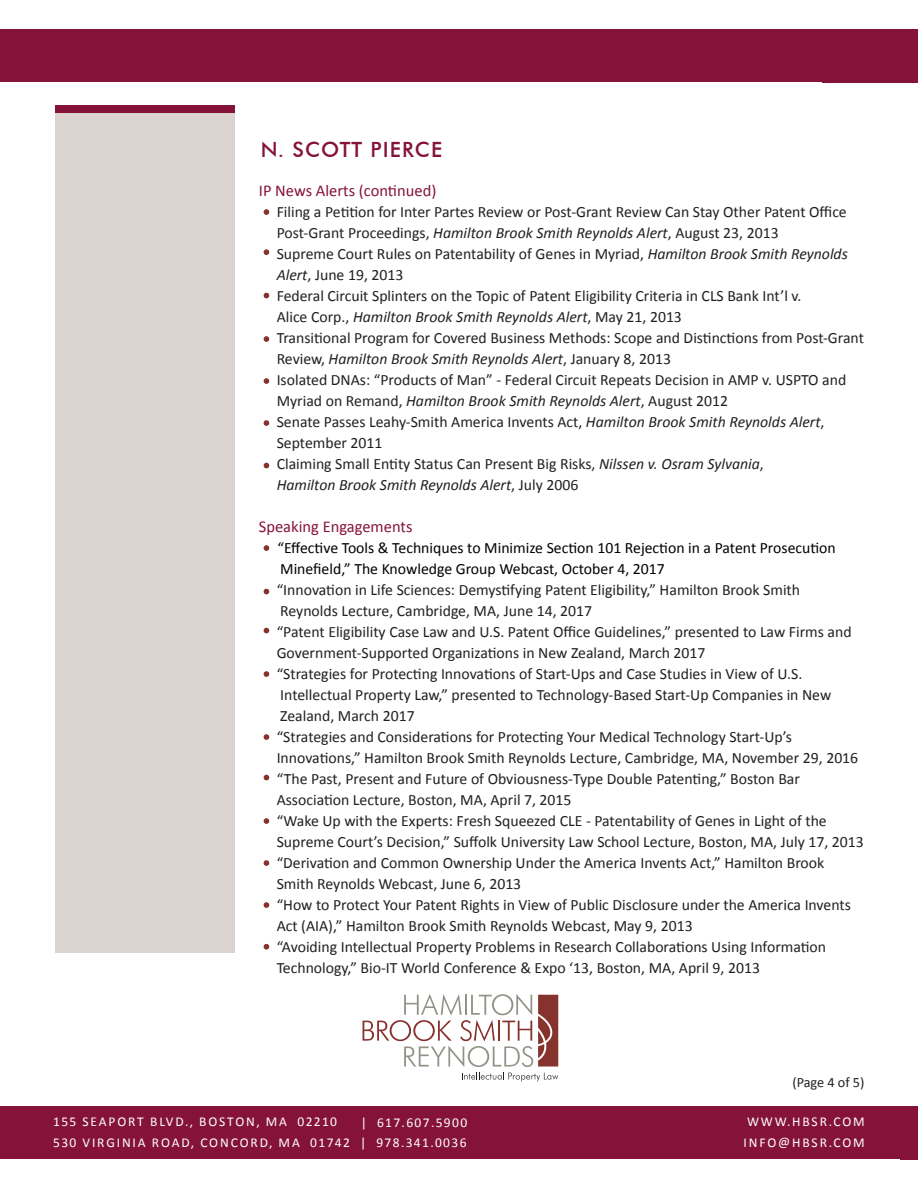
<style>
.page{position:relative;width:918px;height:1188px;background:#fff}
.page>*{position:absolute;margin:0;border:0;box-sizing:border-box;transform-origin:0 0}
.t1{font:500 21px "Futura BT";letter-spacing:.05em;color:#851339}
.t2{font:16.5px "Calibri";color:#851339}
.t3{font:15.75px/21px "Calibri";color:#231f20}
.t4{font:15.75px/21px "Calibri";color:#000}
.t5{font:14.25px "Calibri";letter-spacing:-.005em;color:#231f20}
.t6{font:13.5px "Calibri";letter-spacing:.13em;color:#fff}
.t7{font:13.5px "Calibri";letter-spacing:.1em;color:#fff}
.s1{font-style:italic}
</style>
<div class="page">
<svg style="left:363px;top:994px;width:195px;height:87px"></svg>
<div style="left:0;top:29px;width:918px;height:52px;background:#851339"></div>
<div style="left:823px;top:30px;width:95px;height:52px;background:#851339"></div>
<div style="left:0;top:1107px;width:918px;height:52px;background:#851339"></div>
<div style="left:901px;top:1108px;width:17px;height:52px;background:#851339"></div>
<div style="left:55px;top:113px;width:180px;height:840px;background:#dbd3cf"></div>
<div style="left:55px;top:105px;width:180px;height:8px;background:#851339"></div>
<svg style="left:264px;top:209px;width:5px;height:6px"></svg>
<svg style="left:264px;top:249px;width:5px;height:6px"></svg>
<svg style="left:264px;top:293px;width:5px;height:5px"></svg>
<svg style="left:264px;top:734px;width:5px;height:6px"></svg>
<svg style="left:264px;top:336px;width:5px;height:6px"></svg>
<svg style="left:264px;top:775px;width:5px;height:5px"></svg>
<svg style="left:264px;top:378px;width:5px;height:6px"></svg>
<svg style="left:264px;top:420px;width:5px;height:6px"></svg>
<svg style="left:264px;top:818px;width:5px;height:6px"></svg>
<svg style="left:264px;top:860px;width:5px;height:6px"></svg>
<svg style="left:264px;top:463px;width:5px;height:5px"></svg>
<svg style="left:264px;top:902px;width:5px;height:6px"></svg>
<svg style="left:264px;top:944px;width:5px;height:6px"></svg>
<svg style="left:264px;top:545px;width:5px;height:6px"></svg>
<svg style="left:264px;top:589px;width:5px;height:5px"></svg>
<svg style="left:264px;top:628px;width:5px;height:5px"></svg>
<svg style="left:264px;top:671px;width:5px;height:6px"></svg>
<p class="t1" style="left:261px;top:137px;width:183px">N. SCOTT PIERCE</p>
<p class="t2" style="left:259px;top:180px;width:179px">IP News Alerts (continued)</p>
<p class="t3" style="left:277px;top:201px;width:572px">Filing a Petition for Inter Partes Review or Post-Grant Review Can Stay Other Patent Office<br>Post-Grant Proceedings, <span class="s1">Hamilton Brook Smith Reynolds Alert</span>, August 23, 2013</p>
<p class="t3" style="left:277px;top:243px;width:573px">Supreme Court Rules on Patentability of Genes in Myriad, <span class="s1">Hamilton Brook Smith Reynolds<br>Alert</span>, June 19, 2013</p>
<p class="t3" style="left:277px;top:285px;width:526px">Federal Circuit Splinters on the Topic of Patent Eligibility Criteria in CLS Bank Int’l v.<br>Alice Corp., <span class="s1">Hamilton Brook Smith Reynolds Alert</span>, May 21, 2013</p>
<p class="t3" style="left:277px;top:327px;width:589px">Transitional Program for Covered Business Methods: Scope and Distinctions from Post-Grant<br>Review, <span class="s1">Hamilton Brook Smith Reynolds Alert</span>, January 8, 2013</p>
<p class="t3" style="left:277px;top:369px;width:571px">Isolated DNAs: “Products of Man” - Federal Circuit Repeats Decision in AMP v. USPTO and<br>Myriad on Remand, <span class="s1">Hamilton Brook Smith Reynolds Alert</span>, August 2012</p>
<p class="t3" style="left:277px;top:411px;width:549px">Senate Passes Leahy-Smith America Invents Act, <span class="s1">Hamilton Brook Smith Reynolds Alert</span>,<br>September 2011</p>
<p class="t3" style="left:277px;top:453px;width:489px">Claiming Small Entity Status Can Present Big Risks, <span class="s1">Nilssen v. Osram Sylvania</span>,<br><span class="s1">Hamilton Brook Smith Reynolds Alert</span>, July 2006</p>
<p class="t2" style="left:259px;top:516px;width:155px">Speaking Engagements</p>
<p class="t4" style="left:278px;top:537px;width:560px">“Effective Tools &amp; Techniques to Minimize Section 101 Rejection in a Patent Prosecution<br>Minefield,” The Knowledge Group Webcast, October 4, 2017</p>
<p class="t3" style="left:277px;top:579px;width:525px">“Innovation in Life Sciences: Demystifying Patent Eligibility,” Hamilton Brook Smith<br>Reynolds Lecture, Cambridge, MA, June 14, 2017</p>
<p class="t3" style="left:277px;top:621px;width:576px">“Patent Eligibility Case Law and U.S. Patent Office Guidelines,” presented to Law Firms and<br>Government-Supported Organizations in New Zealand, March 2017</p>
<p class="t3" style="left:277px;top:663px;width:556px">“Strategies for Protecting Innovations of Start-Ups and Case Studies in View of U.S.<br>Intellectual Property Law,” presented to Technology-Based Start-Up Companies in New<br>Zealand, March 2017</p>
<p class="t3" style="left:277px;top:726px;width:583px">“Strategies and Considerations for Protecting Your Medical Technology Start-Up’s<br>Innovations,” Hamilton Brook Smith Reynolds Lecture, Cambridge, MA, November 29, 2016</p>
<p class="t3" style="left:277px;top:768px;width:525px">“The Past, Present and Future of Obviousness-Type Double Patenting,” Boston Bar<br>Association Lecture, Boston, MA, April 7, 2015</p>
<p class="t3" style="left:277px;top:810px;width:589px">“Wake Up with the Experts: Fresh Squeezed CLE - Patentability of Genes in Light of the<br>Supreme Court’s Decision,” Suffolk University Law School Lecture, Boston, MA, July 17, 2013</p>
<p class="t3" style="left:277px;top:852px;width:549px">“Derivation and Common Ownership Under the America Invents Act,” Hamilton Brook<br>Smith Reynolds Webcast, June 6, 2013</p>
<p class="t3" style="left:277px;top:894px;width:576px">“How to Protect Your Patent Rights in View of Public Disclosure under the America Invents<br>Act (AIA),” Hamilton Brook Smith Reynolds Webcast, May 9, 2013</p>
<p class="t3" style="left:277px;top:936px;width:551px">“Avoiding Intellectual Property Problems in Research Collaborations Using Information<br>Technology,” Bio-IT World Conference &amp; Expo ‘13, Boston, MA, April 9, 2013</p>
<p class="t7" style="left:361px;top:1114px;width:108px">| 617.607.5900</p>
<p class="t6" style="left:53px;top:1113px;width:285px">155 SEAPORT BLVD., BOSTON, MA 02210</p>
<p class="t6" style="left:53px;top:1134px;width:415px">530 VIRGINIA ROAD, CONCORD, MA 01742 | 978.341.0036</p>
<p class="t5" style="left:792px;top:1073px;width:74px">(Page 4 of 5)</p>
<p class="t6" style="left:747px;top:1113px;width:119px">WWW.HBSR.COM</p>
<p class="t6" style="left:744px;top:1134px;width:123px">INFO@HBSR.COM</p>
</div>
